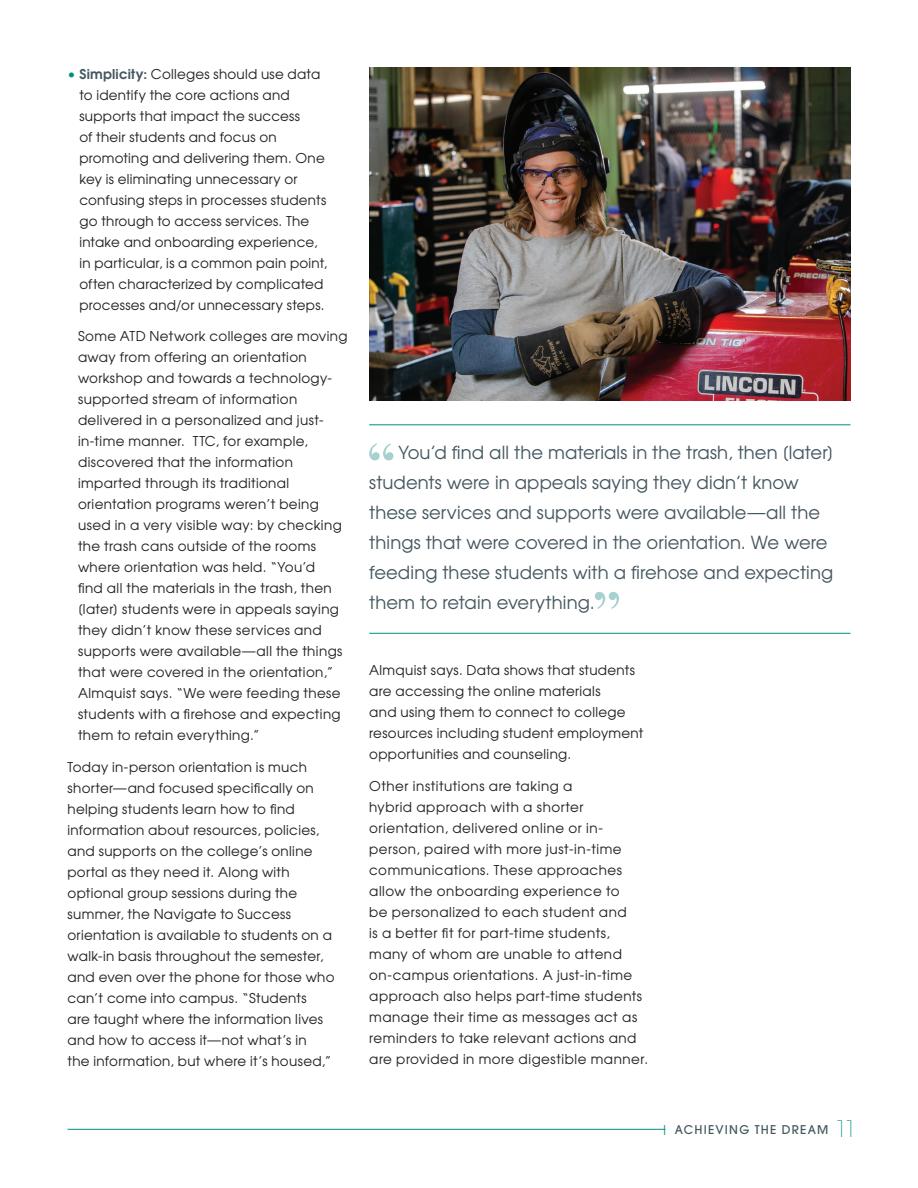
<style>
.page{position:relative;width:918px;height:1188px;background:#fff}
.page>*{position:absolute;margin:0;border:0;box-sizing:border-box;transform-origin:0 0}
.Gray_Quote{font:18px/30px "Avant Garde";letter-spacing:.005em;color:#455760}
.Sans_Serif_body{font:13.5px/21px "Avant Garde";letter-spacing:.025em;color:#231f20}
.t1{font:500 12px "Avant Garde";letter-spacing:.105em;color:#455760}
.s1{color:#008e7f}
.s2{font-weight:600;color:#455760}
.s3{font-weight:400;font-size:13.5px;color:#008e7f}
.s4{font-weight:200;font-size:22.5px;color:#008e7f}
</style>
<div class="page">
<hr style="left:68px;top:1129px;width:597px;height:1px;background:#008e7f">
<img style="left:369px;top:68px;width:481px;height:333px">
<hr style="left:369px;top:424px;width:481px;height:1px;background:#008e7f">
<hr style="left:369px;top:633px;width:481px;height:1px;background:#008e7f">
<svg style="left:369px;top:443px;width:24px;height:17px"></svg>
<svg style="left:595px;top:592px;width:24px;height:17px"></svg>
<p class="Sans_Serif_body" style="left:79px;top:63px;width:249px;text-indent:-12px"><span class="s1">•</span> <span class="s2">Simplicity:</span> Colleges should use data to identify the core actions and supports that impact the success<br>of their students and focus on promoting and delivering them. One key is eliminating unnecessary or confusing steps in processes students go through to access services. The intake and onboarding experience, in particular, is a common pain point, often characterized by complicated processes and/or unnecessary steps.</p>
<p class="Sans_Serif_body" style="left:78px;top:325px;width:271px">Some ATD Network colleges are moving away from offering an orientation workshop and towards a technology&shy;supported stream of information delivered in a personalized and just&shy;in-time manner. TTC, for example, discovered that the information imparted through its traditional orientation programs weren’t being used in a very visible way: by checking the trash cans outside of the rooms where orientation was held. “You’d<br>find all the materials in the trash, then [later] students were in appeals saying they didn’t know these services and supports were available—all the things that were covered in the orientation,” Almquist says. “We were feeding these students with a firehose and expecting them to retain everything.”</p>
<p class="Sans_Serif_body" style="left:68px;top:756px;width:269px">Today in-person orientation is much shorter—and focused specifically on helping students learn how to find information about resources, policies, and supports on the college’s online portal as they need it. Along with optional group sessions during the summer, the Navigate to Success orientation is available to students on a walk-in basis throughout the semester, and even over the phone for those who can’t come into campus. “Students<br>are taught where the information lives and how to access it—not what’s in<br>the information, but where it’s housed,”</p>
<p class="Gray_Quote" style="left:369px;top:437px;width:466px;text-indent:29px">You’d find all the materials in the trash, then [later] students were in appeals saying they didn’t know these services and supports were available—all the things that were covered in the orientation. We were feeding these students with a firehose and expecting them to retain everything.</p>
<p class="Sans_Serif_body" style="left:369px;top:660px;width:276px">Almquist says. Data shows that students are accessing the online materials<br>and using them to connect to college resources including student employment opportunities and counseling.</p>
<p class="Sans_Serif_body" style="left:369px;top:775px;width:280px">Other institutions are taking a<br>hybrid approach with a shorter orientation, delivered online or in&shy;person, paired with more just-in-time communications. These approaches allow the onboarding experience to<br>be personalized to each student and<br>is a better fit for part-time students, many of whom are unable to attend on-campus orientations. A just-in-time approach also helps part-time students manage their time as messages act as reminders to take relevant actions and are provided in more digestible manner.</p>
<p class="t1" style="left:660px;top:1122px;width:198px"><span class="s3">|</span> ACHIEVING THE DREAM <span class="s4">11</span></p>
</div>
